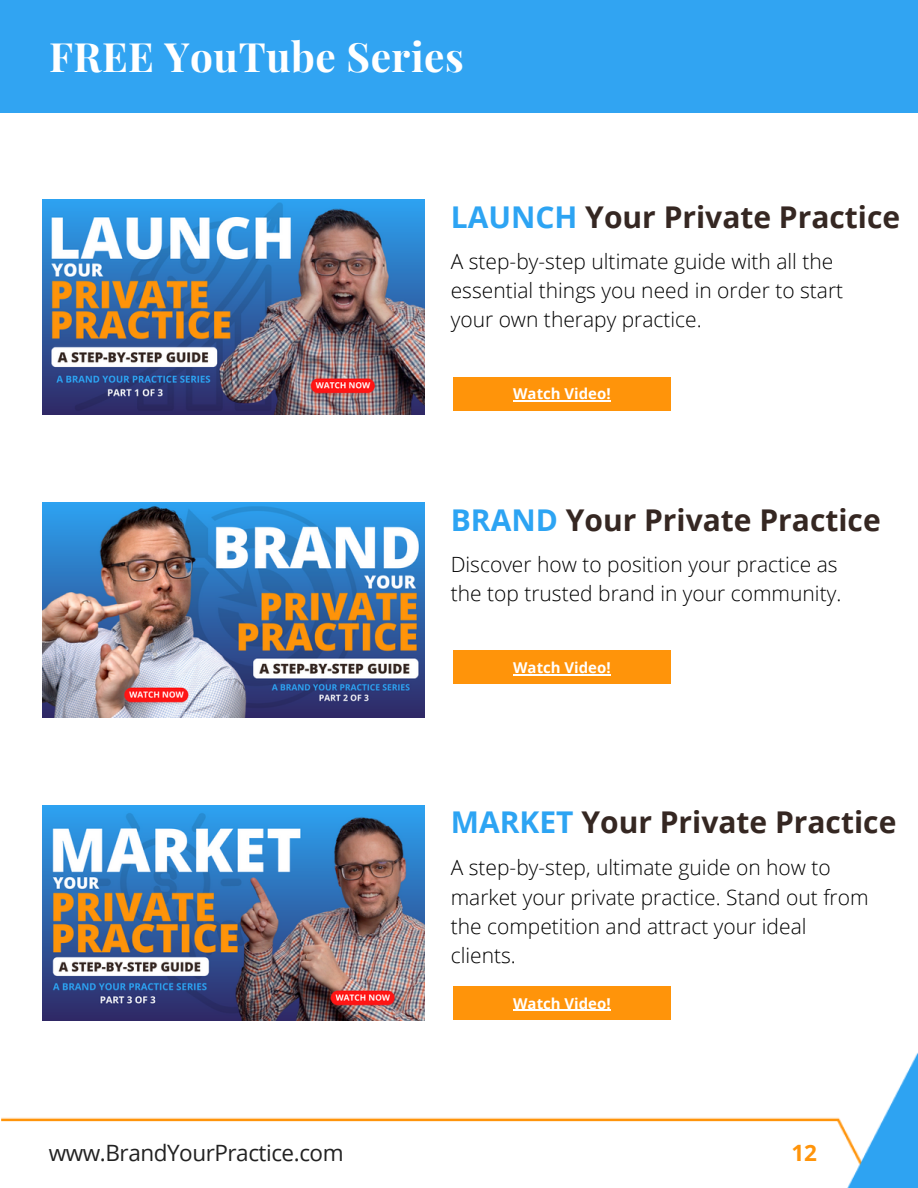
<style>
.page{position:relative;width:918px;height:1188px;background:#fff}
.page>*{position:absolute;margin:0;border:0;box-sizing:border-box;transform-origin:0 0}
.t1{font:700 40.5px "Playfair Display";letter-spacing:.015em;color:#fff}
.t2{font:700 30px "Open Sans";color:#352722}
.t3{font:22.5px "Open Sans";letter-spacing:-.02em;color:#222}
.t4{font:700 22.5px "Open Sans";color:#ff940a}
.t5{font:300 21px/29.2px "Open Sans";color:#000}
.t6{font:700 15px "Open Sans";color:#fff}
.s1{color:#2da4f3}
</style>
<div class="page">
<div style="left:0;top:0;width:918px;height:112px;background:#31a4f2"></div>
<img style="left:1px;top:1052px;width:917px;height:136px">
<div style="left:453px;top:377px;width:218px;height:34px;background:#ff940a"></div>
<hr style="left:513px;top:401px;width:98px;height:1px;background:#fff">
<img style="left:42px;top:503px;width:383px;height:214px">
<img style="left:42px;top:200px;width:383px;height:215px">
<img style="left:42px;top:805px;width:383px;height:215px">
<div style="left:453px;top:986px;width:218px;height:34px;background:#ff940a"></div>
<hr style="left:513px;top:1010px;width:98px;height:1px;background:#fff">
<div style="left:453px;top:651px;width:218px;height:33px;background:#ff940a"></div>
<hr style="left:513px;top:674px;width:98px;height:1px;background:#fff">
<p class="t1" style="left:49px;top:28px;width:416px">FREE YouTube Series</p>
<p class="t2" style="left:451px;top:196px;width:451px"><span class="s1">LAUNCH</span> Your Private Practice</p>
<p class="t5" style="left:451px;top:246px;width:394px">A step-by-step ultimate guide with all the essential things you need in order to start your own therapy practice.</p>
<p class="t6" style="left:513px;top:383px;width:99px">Watch Video!</p>
<p class="t2" style="left:451px;top:499px;width:431px"><span class="s1">BRAND</span> Your Private Practice</p>
<p class="t5" style="left:451px;top:549px;width:392px">Discover how to position your practice as the top trusted brand in your community.</p>
<p class="t6" style="left:513px;top:657px;width:99px">Watch Video!</p>
<p class="t2" style="left:451px;top:801px;width:447px"><span class="s1">MARKET</span> Your Private Practice</p>
<p class="t5" style="left:451px;top:853px;width:419px">A step-by-step, ultimate guide on how to market your private practice. Stand out from the competition and attract your ideal clients.</p>
<p class="t6" style="left:513px;top:993px;width:99px">Watch Video!</p>
<p class="t3" style="left:49px;top:1137px;width:296px">www.BrandYourPractice.com</p>
<p class="t4" style="left:792px;top:1137px;width:27px">12</p>
</div>
